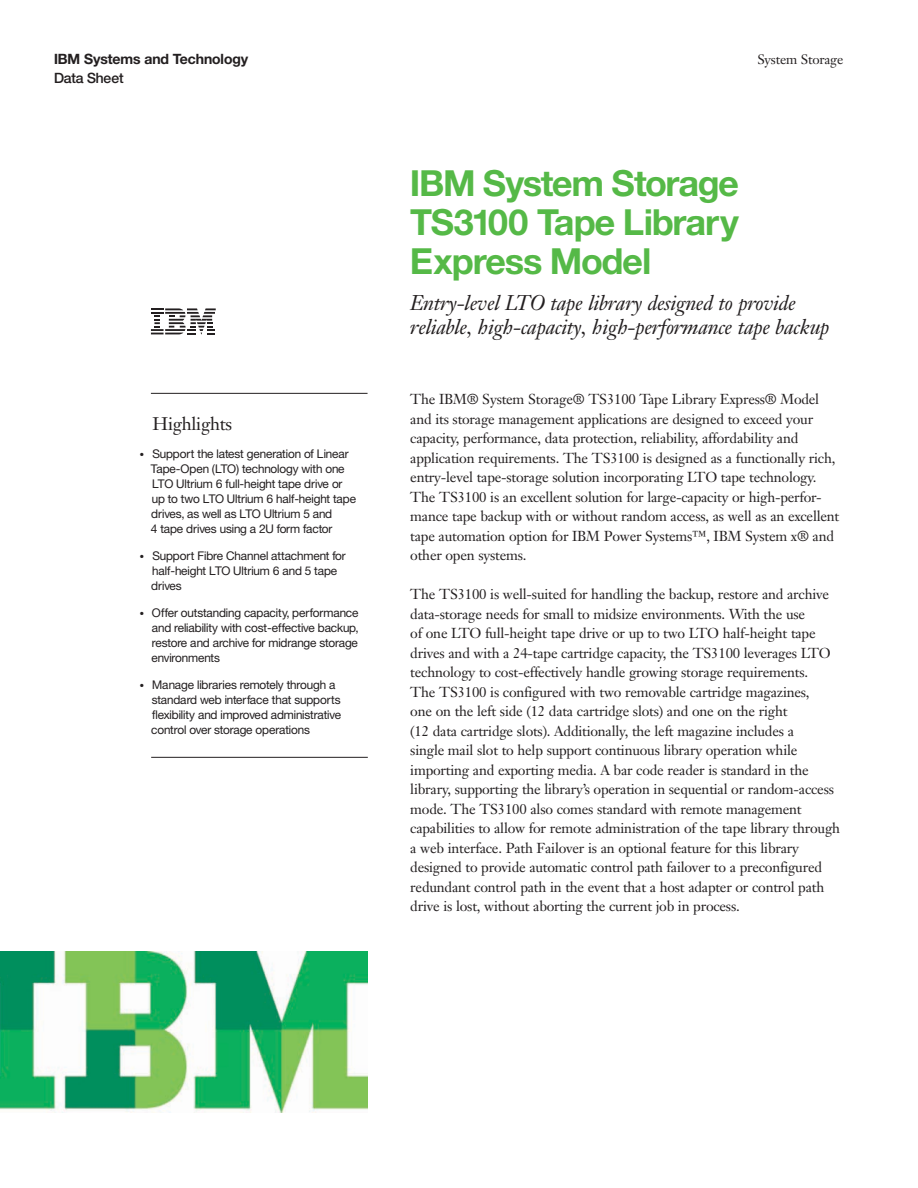
<style>
.page{position:relative;width:918px;height:1188px;background:#fff}
.page>*{position:absolute;margin:0;border:0;box-sizing:border-box;transform-origin:0 0}
.t1{font:700 36px/39px "Helv Neuefor IBM";letter-spacing:-.02em;color:#55b947;text-align:justify}
.t2{font:italic 21px/24px "Janson Text LT Pro";letter-spacing:-.015em;color:#231f20}
.t3{font:18px "Janson Text LT Pro";letter-spacing:-.015em;color:#231f20}
.t4{font:14.25px/19.5px "Janson Text LT Pro";letter-spacing:-.015em;color:#231f20}
.t5{font:700 14.25px/19.4px "Helv Neuefor IBM";color:#231f20}
.t6{font:13.5px "Janson Text LT Pro";letter-spacing:-.015em;color:#231f20}
.t7{font:12px/15px "Helv Neuefor IBM";letter-spacing:-.01em;color:#231f20}
.s1{font-weight:500}
</style>
<div class="page">
<img style="left:0;top:951px;width:368px;height:161px">
<svg style="left:151px;top:308px;width:65px;height:26px"></svg>
<hr style="left:151px;top:393px;width:217px;height:1px;background:#231f20">
<hr style="left:151px;top:757px;width:217px;height:1px;background:#231f20">
<p class="t5" style="left:54px;top:49px;width:196px">IBM Systems and Technology<br><span class="s1">Data Sheet</span></p>
<p class="t6" style="left:757px;top:51px;width:87px">System Storage</p>
<h2 class="t3" style="left:153px;top:412px;width:81px">Highlights</h2>
<p class="t7" style="left:151px;top:446px;width:207px">Support the latest generation of Linear Tape-Open (LTO) technology with one LTO Ultrium 6 full-height tape drive or up to two LTO Ultrium 6 half-height tape drives, as well as LTO Ultrium 5 and<br>4 tape drives using a 2U form factor</p>
<p class="t7" style="left:151px;top:548px;width:196px">Support Fibre Channel attachment for half-height LTO Ultrium 6 and 5 tape drives</p>
<p class="t7" style="left:151px;top:605px;width:209px;text-align:justify">Offer outstanding capacity, performance and reliability with cost-effective backup, restore and archive for midrange storage environments</p>
<p class="t7" style="left:151px;top:677px;width:191px">Manage libraries remotely through a standard web interface that supports flexibility and improved administrative control over storage operations</p>
<h1 class="t1" style="left:410px;top:162px;width:330px">IBM System Storage TS3100 Tape Library Express Model</h1>
<h2 class="t2" style="left:410px;top:291px;width:421px">Entry-level LTO tape library designed to provide reliable, high-capacity, high-performance tape backup</h2>
<p class="t4" style="left:410px;top:389px;width:431px">The IBM® System Storage® TS3100 Tape Library Express® Model and its storage management applications are designed to exceed your capacity, performance, data protection, reliability, affordability and application requirements. The TS3100 is designed as a functionally rich, entry-level tape-storage solution incorporating LTO tape technology.<br>The TS3100 is an excellent solution for large-capacity or high-perfor&shy;mance tape backup with or without random access, as well as an excellent tape automation option for IBM Power Systems™, IBM System x® and other open systems.</p>
<p class="t4" style="left:410px;top:584px;width:431px">The TS3100 is well-suited for handling the backup, restore and archive data-storage needs for small to midsize environments. With the use<br>of one LTO full-height tape drive or up to two LTO half-height tape drives and with a 24-tape cartridge capacity, the TS3100 leverages LTO technology to cost-effectively handle growing storage requirements.<br>The TS3100 is configured with two removable cartridge magazines,<br>one on the left side (12 data cartridge slots) and one on the right<br>(12 data cartridge slots). Additionally, the left magazine includes a<br>single mail slot to help support continuous library operation while importing and exporting media. A bar code reader is standard in the library, supporting the library’s operation in sequential or random-access mode. The TS3100 also comes standard with remote management capabilities to allow for remote administration of the tape library through a web interface. Path Failover is an optional feature for this library designed to provide automatic control path failover to a preconfigured redundant control path in the event that a host adapter or control path drive is lost, without aborting the current job in process.</p>
</div>
